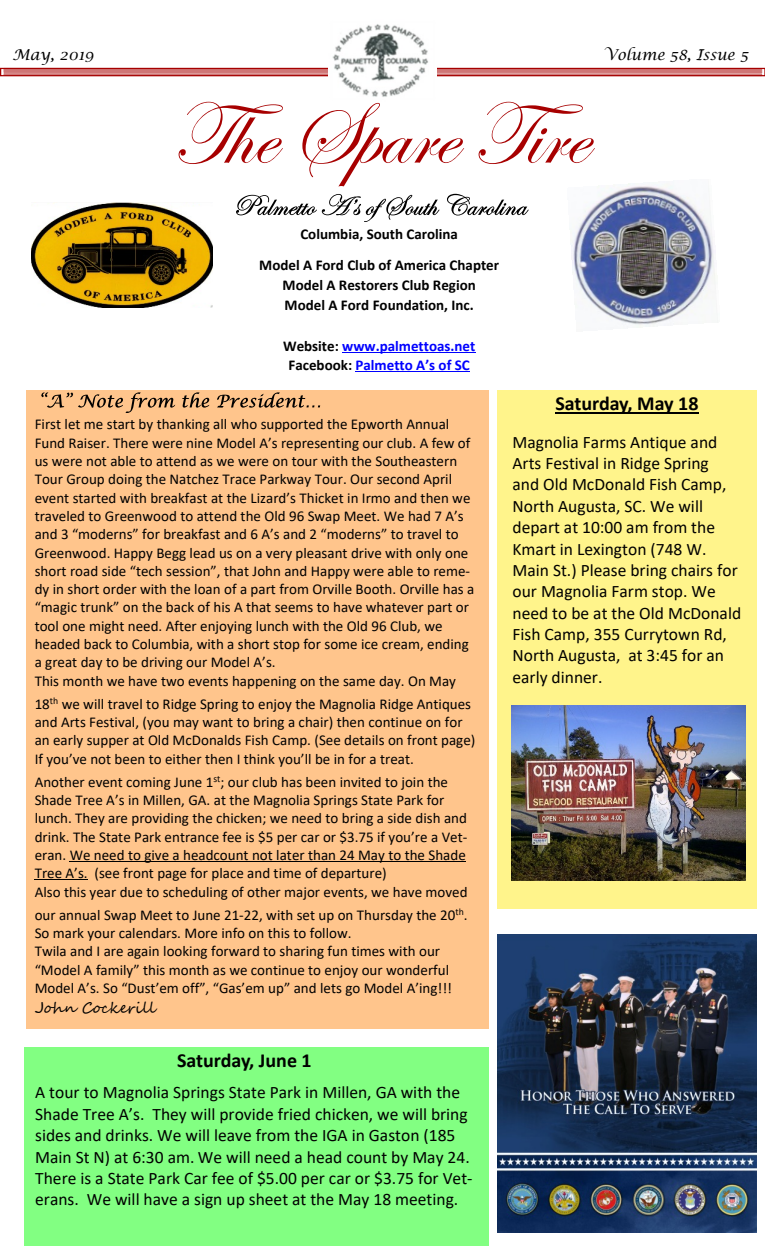
<style>
.page{position:relative;width:765px;height:1260px;background:#fff}
.page>*{position:absolute;margin:0;border:0;box-sizing:border-box;transform-origin:0 0}
.t1{font:90px "Edwardian Script ITC";color:#a70000}
.t2{font:700 20px "Calibri";color:#000}
.t3{font:17.5px/21.4px "Calibri";color:#000}
.t4{font:15px/18.4px "Calibri";color:#000}
.t5{font:700 15px/30.9px "Calibri";color:#000;text-align:center}
.t6{font:700 15px/19.2px "Calibri";color:#00f;text-align:center}
.t7{font:italic 15px "Lucida Calligraphy";color:#000}
.t8{font:15px "Segoe Script";color:#000}
.s1{color:#000}
</style>
<div class="page">
<svg style="left:4px;top:70px;width:758px;height:4px;background:#d27f7f"></svg>
<div style="left:0;top:68px;width:765px;height:8px;border:1px solid #a60000"></div>
<img style="left:328px;top:24px;width:109px;height:73px">
<svg style="left:236px;top:194px;width:203px;height:28px"></svg>
<svg style="left:447px;top:194px;width:82px;height:22px"></svg>
<img style="left:31px;top:203px;width:182px;height:104px">
<img style="left:570px;top:183px;width:148px;height:145px">
<hr style="left:342px;top:352px;width:133px;height:1px;background:#00f">
<hr style="left:356px;top:371px;width:114px;height:1px;background:#00f">
<div style="left:24px;top:1047px;width:464px;height:199px;background:#82ff82"></div>
<div style="left:26px;top:390px;width:462px;height:638px;background:#ffc58c"></div>
<svg style="left:41px;top:392px;width:134px;height:21px"></svg>
<svg style="left:182px;top:392px;width:27px;height:16px"></svg>
<svg style="left:217px;top:392px;width:103px;height:16px"></svg>
<div style="left:497px;top:390px;width:260px;height:518px;background:#fff48b"></div>
<hr style="left:555px;top:412px;width:144px;height:1px;background:#000">
<img style="left:511px;top:705px;width:234px;height:176px">
<hr style="left:70px;top:861px;width:396px;height:1px;background:#000">
<hr style="left:35px;top:880px;width:53px;height:1px;background:#000">
<img style="left:498px;top:935px;width:258px;height:297px">
<p class="t7" style="left:12px;top:47px;width:83px">May, 2019</p>
<p class="t7" style="left:604px;top:47px;width:146px">Volume 58, Issue 5</p>
<h1 class="t1" style="left:172px;top:86px;width:417px">The Spare Tire</h1>
<p class="t5" style="left:259px;top:220px;width:241px">Columbia, South Carolina<br>Model A Ford Club of America Chapter</p>
<p class="t5" style="left:283px;top:276px;width:195px;line-height:20.2px;text-align:left">Model A Restorers Club Region<br>Model A Ford Foundation, Inc.</p>
<p class="t6" style="left:283px;top:338px;width:194px"><span class="s1">Website:</span> www.palmettoas.net<br><span class="s1">Facebook:</span> Palmetto A’s of SC</p>
<p class="t4" style="left:35px;top:416px;width:441px">First let me start by thanking all who supported the Epworth Annual Fund Raiser. There were nine Model A’s representing our club. A few of us were not able to attend as we were on tour with the Southeastern Tour Group doing the Natchez Trace Parkway Tour. Our second April event started with breakfast at the Lizard’s Thicket in Irmo and then we traveled to Greenwood to attend the Old 96 Swap Meet. We had 7 A’s and 3 “moderns” for breakfast and 6 A’s and 2 “moderns” to travel to Greenwood. Happy Begg lead us on a very pleasant drive with only one short road side “tech session”, that John and Happy were able to reme&shy;dy in short order with the loan of a part from Orville Booth. Orville has a “magic trunk” on the back of his A that seems to have whatever part or tool one might need. After enjoying lunch with the Old 96 Club, we headed back to Columbia, with a short stop for some ice cream, ending a great day to be driving our Model A’s.<br>This month we have two events happening on the same day. On May</p>
<p class="t4" style="left:35px;top:696px;width:442px">18<sup>th</sup> we will travel to Ridge Spring to enjoy the Magnolia Ridge Antiques and Arts Festival, (you may want to bring a chair) then continue on for an early supper at Old McDonalds Fish Camp. (See details on front page)<br>If you’ve not been to either then I think you’ll be in for a treat.</p>
<p class="t4" style="left:35px;top:774px;width:434px">Another event coming June 1<sup>st</sup>; our club has been invited to join the Shade Tree A’s in Millen, GA. at the Magnolia Springs State Park for lunch. They are providing the chicken; we need to bring a side dish and drink. The State Park entrance fee is $5 per car or $3.75 if you’re a Vet&shy;eran. We need to give a headcount not later than 24 May to the Shade Tree A’s. (see front page for place and time of departure)<br>Also this year due to scheduling of other major events, we have moved</p>
<p class="t4" style="left:35px;top:907px;width:434px">our annual Swap Meet to June 21-22, with set up on Thursday the 20<sup>th</sup>.<br>So mark your calendars. More info on this to follow.<br>Twila and I are again looking forward to sharing fun times with our “Model A family” this month as we continue to enjoy our wonderful Model A’s. So “Dust’em off”, “Gas’em up” and lets go Model A’ing!!!</p>
<p class="t8" style="left:35px;top:1002px;width:122px">John Cockerill</p>
<h2 class="t2" style="left:555px;top:395px;width:145px">Saturday, May 18</h2>
<p class="t3" style="left:512px;top:433px;width:230px">Magnolia Farms Antique and<br>Arts Festival in Ridge Spring<br>and Old McDonald Fish Camp,<br>North Augusta, SC. We will depart at 10:00 am from the<br>Kmart in Lexington (748 W.<br>Main St.) Please bring chairs for our Magnolia Farm stop. We need to be at the Old McDonald<br>Fish Camp, 355 Currytown Rd,<br>North Augusta, at 3:45 for an early dinner.</p>
<h2 class="t2" style="left:177px;top:1052px;width:136px">Saturday, June 1</h2>
<p class="t3" style="left:35px;top:1083px;width:439px">A tour to Magnolia Springs State Park in Millen, GA with the Shade Tree A’s. They will provide fried chicken, we will bring sides and drinks. We will leave from the IGA in Gaston (185<br>Main St N) at 6:30 am. We will need a head count by May 24.<br>There is a State Park Car fee of $5.00 per car or $3.75 for Vet&shy;erans. We will have a sign up sheet at the May 18 meeting.</p>
</div>
